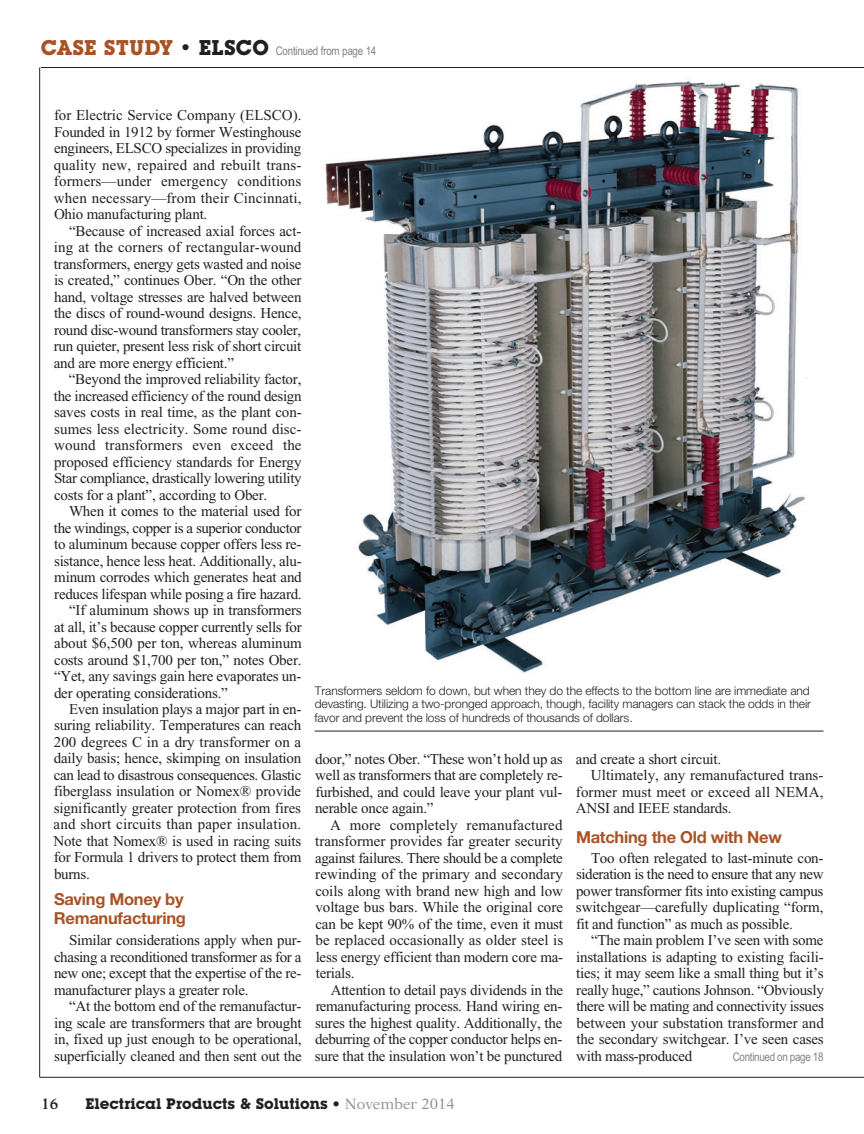
<style>
.page{position:relative;width:864px;height:1134px;background:#fff}
.page>*{position:absolute;margin:0;border:0;box-sizing:border-box;transform-origin:0 0}
.t1{font:700 16.5px/19.5px "Helvetica Neue";letter-spacing:-.015em;color:#a95325}
.t2{font:15px/16.5px "Times New Roman";letter-spacing:-.015em;color:#231f20;text-align:justify}
.t3{font:15px "Times New Roman";letter-spacing:.01em;color:#231f20}
.t4{font:700 15px "Lubalin Graph IT Cby BT";color:#231f20}
.t5{font:15px "Times New Roman";letter-spacing:.005em;color:#231f20}
.t6{font:600 15px "New Aster";color:#231f20}
.t7{font:300 12px/13.5px "Helvetica Neue";letter-spacing:-.005em;color:#231f20;text-align:justify}
.t8{font:12px "Arial Narrow";letter-spacing:-.025em;color:#808285}
.s1{font-family:"Lubalin Graph IT Cby BT";font-weight:700;font-size:21px;color:#a95325}
.s2{font-family:"Lubalin Graph IT Cby BT";font-weight:700;font-size:21px;color:#231f20}
.s3{font-family:"New Aster";font-weight:600}
.s4{font-family:"New Aster";font-weight:400;color:#939598}
</style>
<div class="page">
<img style="left:325px;top:81px;width:482px;height:592px">
<hr style="left:41px;top:67px;width:823px;height:1px;background:#231f20">
<hr style="left:40px;top:1077px;width:824px;height:1px;background:#231f20">
<hr style="left:39px;top:68px;width:1px;height:1009px;background:#231f20">
<hr style="left:315px;top:731px;width:509px;height:1px;background:#231f20">
<p class="t8" style="left:41px;top:44px;width:337px"><span class="s1">CASE STUDY</span> <span class="s2">• ELSCO</span> Continued from page 14</p>
<p class="t2" style="left:54px;top:108px;width:249px">for Electric Service Company (ELSCO).<br>Founded in 1912 by former Westinghouse engineers, ELSCO specializes in providing quality new, repaired and rebuilt trans&shy;formers—under emergency conditions when necessary—from their Cincinnati, Ohio manufacturing plant.</p>
<p class="t2" style="left:54px;top:224px;width:249px;text-indent:15px">“Because of increased axial forces act&shy;ing at the corners of rectangular-wound transformers, energy gets wasted and noise is created,” continues Ober. “On the other hand, voltage stresses are halved between the discs of round-wound designs. Hence, round disc-wound transformers stay cooler, run quieter, present less risk of short circuit and are more energy efficient.”</p>
<p class="t2" style="left:54px;top:372px;width:249px;text-indent:15px">“Beyond the improved reliability factor, the increased efficiency of the round design saves costs in real time, as the plant con&shy;sumes less electricity. Some round disc&shy;wound transformers even exceed the proposed efficiency standards for Energy Star compliance, drastically lowering utility costs for a plant”, according to Ober.</p>
<p class="t2" style="left:69px;top:504px;width:234px">When it comes to the material used for</p>
<p class="t2" style="left:54px;top:521px;width:249px">the windings, copper is a superior conductor</p>
<p class="t2" style="left:54px;top:537px;width:249px">to aluminum because copper offers less re-</p>
<p class="t2" style="left:54px;top:554px;width:249px">sistance, hence less heat. Additionally, alu-</p>
<p class="t2" style="left:54px;top:570px;width:249px">minum corrodes which generates heat and</p>
<p class="t2" style="left:54px;top:587px;width:249px">reduces lifespan while posing a fire hazard.</p>
<p class="t2" style="left:69px;top:603px;width:234px">“If aluminum shows up in transformers</p>
<p class="t2" style="left:54px;top:620px;width:249px">at all, it’s because copper currently sells for</p>
<p class="t2" style="left:54px;top:636px;width:249px">about $6,500 per ton, whereas aluminum</p>
<p class="t2" style="left:54px;top:653px;width:249px">costs around $1,700 per ton,” notes Ober.</p>
<p class="t2" style="left:54px;top:669px;width:249px">“Yet, any savings gain here evaporates un-</p>
<p class="t2" style="left:54px;top:686px;width:175px">der operating considerations.”</p>
<p class="t2" style="left:69px;top:702px;width:234px">Even insulation plays a major part in en-</p>
<p class="t2" style="left:54px;top:719px;width:249px">suring reliability. Temperatures can reach</p>
<p class="t5" style="left:54px;top:737px;width:249px">200 degrees C in a dry transformer on a</p>
<p class="t2" style="left:54px;top:752px;width:249px">daily basis; hence, skimping on insulation</p>
<p class="t2" style="left:54px;top:768px;width:249px">can lead to disastrous consequences. Glastic</p>
<p class="t2" style="left:54px;top:785px;width:249px">fiberglass insulation or Nomex® provide</p>
<p class="t2" style="left:54px;top:801px;width:249px">significantly greater protection from fires</p>
<p class="t3" style="left:54px;top:819px;width:249px">and short circuits than paper insulation.</p>
<p class="t2" style="left:54px;top:834px;width:249px">Note that Nomex® is used in racing suits</p>
<p class="t2" style="left:54px;top:851px;width:249px">for Formula 1 drivers to protect them from</p>
<p class="t2" style="left:54px;top:867px;width:37px">burns.</p>
<p class="t1" style="left:54px;top:890px;width:134px">Saving Money by<br>Remanufacturing</p>
<p class="t2" style="left:54px;top:933px;width:249px;text-indent:15px">Similar considerations apply when pur&shy;chasing a reconditioned transformer as for a new one; except that the expertise of the re&shy;manufacturer plays a greater role.</p>
<p class="t2" style="left:54px;top:999px;width:249px;text-indent:15px">“At the bottom end of the remanufactur&shy;ing scale are transformers that are brought in, fixed up just enough to be operational, superficially cleaned and then sent out the</p>
<p class="t7" style="left:314px;top:683px;width:498px">Transformers seldom fo down, but when they do the effects to the bottom line are immediate and devasting. Utilizing a two-pronged approach, though, facility managers can stack the odds in their favor and prevent the loss of hundreds of thousands of dollars.</p>
<p class="t2" style="left:315px;top:752px;width:249px">door,” notes Ober. “These won’t hold up as well as transformers that are completely re&shy;furbished, and could leave your plant vul&shy;nerable once again.”</p>
<p class="t2" style="left:315px;top:818px;width:250px;text-indent:15px">A more completely remanufactured transformer provides far greater security against failures. There should be a complete rewinding of the primary and secondary coils along with brand new high and low voltage bus bars. While the original core can be kept 90% of the time, even it must be replaced occasionally as older steel is less energy efficient than modern core ma&shy;terials.</p>
<p class="t2" style="left:315px;top:983px;width:250px;text-indent:16px">Attention to detail pays dividends in the remanufacturing process. Hand wiring en&shy;sures the highest quality. Additionally, the deburring of the copper conductor helps en&shy;sure that the insulation won’t be punctured</p>
<p class="t2" style="left:576px;top:752px;width:147px">and create a short circuit.</p>
<p class="t2" style="left:591px;top:768px;width:234px">Ultimately, any remanufactured trans-</p>
<p class="t3" style="left:576px;top:786px;width:249px">former must meet or exceed all NEMA,</p>
<p class="t2" style="left:576px;top:801px;width:157px">ANSI and IEEE standards.</p>
<p class="t1" style="left:576px;top:829px;width:207px">Matching the Old with New</p>
<p class="t2" style="left:576px;top:851px;width:249px;text-indent:15px">Too often relegated to last-minute con&shy;sideration is the need to ensure that any new power transformer fits into existing campus switchgear—carefully duplicating “form, fit and function” as much as possible.</p>
<p class="t2" style="left:576px;top:933px;width:249px;text-indent:15px">“The main problem I’ve seen with some installations is adapting to existing facili&shy;ties; it may seem like a small thing but it’s really huge,” cautions Johnson. “Obviously there will be mating and connectivity issues between your substation transformer and the secondary switchgear. I’ve seen cases with mass-produced</p>
<p class="t8" style="left:733px;top:1049px;width:92px">Continued on page 18</p>
<p class="t6" style="left:41px;top:1097px;width:19px">16</p>
<p class="t4" style="left:86px;top:1098px;width:371px">Electrical Products &amp; Solutions <span class="s3">•</span> <span class="s4">November 2014</span></p>
</div>
